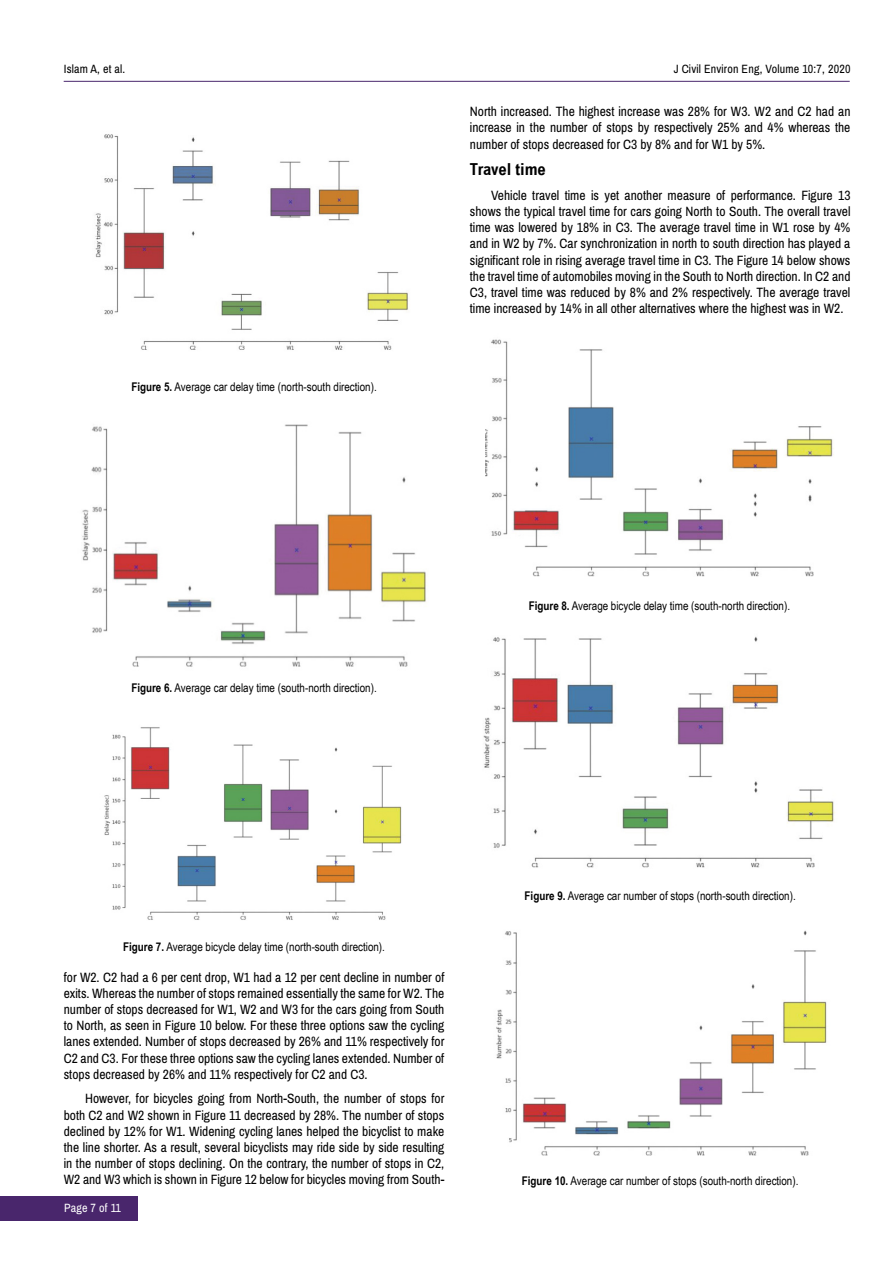
<style>
.page{position:relative;width:893px;height:1263px;background:#fff}
.page>*{position:absolute;margin:0;border:0;box-sizing:border-box;transform-origin:0 0}
.t1{font:700 condensed 16.5px "Arial";color:#000}
.t2{font:13.5px/16.2px "Archivo Narrow";color:#000;text-align:justify}
.t3{font:12px "Arial Narrow";color:#000}
.t4{font:12px "Archivo Narrow";letter-spacing:.015em;color:#000}
.t5{font:12px "Archivo Narrow";letter-spacing:.015em;color:#fff}
.s1{font-weight:700}
</style>
<div class="page">
<hr style="left:64px;top:81px;width:786px;height:1px;background:#49266c">
<div style="left:0;top:1196px;width:137px;height:24px;background:#49266c"></div>
<img style="left:95px;top:134px;width:314px;height:216px">
<img style="left:82px;top:424px;width:344px;height:243px">
<img style="left:104px;top:727px;width:298px;height:193px">
<img style="left:486px;top:339px;width:348px;height:238px">
<img style="left:483px;top:636px;width:352px;height:232px">
<img style="left:496px;top:930px;width:331px;height:226px">
<p class="t4" style="left:64px;top:61px;width:63px">Islam A, et al.</p>
<p class="t4" style="left:674px;top:61px;width:178px">J Civil Environ Eng, Volume 10:7, 2020</p>
<p class="t3" style="left:131px;top:378px;width:247px"><span class="s1">Figure 5.</span> Average car delay time (north-south direction).</p>
<p class="t2" style="left:470px;top:104px;width:382px">North increased. The highest increase was 28% for W3. W2 and C2 had an increase in the number of stops by respectively 25% and 4% whereas the number of stops decreased for C3 by 8% and for W1 by 5%.</p>
<p class="t1" style="left:470px;top:160px;width:77px">Travel time</p>
<p class="t2" style="left:470px;top:187px;width:382px;text-indent:21px">Vehicle travel time is yet another measure of performance. Figure 13 shows the typical travel time for cars going North to South. The overall travel time was lowered by 18% in C3. The average travel time in W1 rose by 4% and in W2 by 7%. Car synchronization in north to south direction has played a significant role in rising average travel time in C3. The Figure 14 below shows the travel time of automobiles moving in the South to North direction. In C2 and C3, travel time was reduced by 8% and 2% respectively. The average travel time increased by 14% in all other alternatives where the highest was in W2.</p>
<p class="t3" style="left:131px;top:679px;width:247px"><span class="s1">Figure 6.</span> Average car delay time (south-north direction).</p>
<p class="t3" style="left:529px;top:597px;width:263px"><span class="s1">Figure 8.</span> Average bicycle delay time (south-north direction).</p>
<p class="t3" style="left:123px;top:938px;width:263px"><span class="s1">Figure 7.</span> Average bicycle delay time (north-south direction).</p>
<p class="t2" style="left:64px;top:969px;width:382px">for W2. C2 had a 6 per cent drop, W1 had a 12 per cent decline in number of exits. Whereas the number of stops remained essentially the same for W2. The number of stops decreased for W1, W2 and W3 for the cars going from South to North, as seen in Figure 10 below. For these three options saw the cycling lanes extended. Number of stops decreased by 26% and 11% respectively for C2 and C3. For these three options saw the cycling lanes extended. Number of stops decreased by 26% and 11% respectively for C2 and C3.</p>
<p class="t2" style="left:64px;top:1091px;width:382px;text-indent:21px">However, for bicycles going from North-South, the number of stops for both C2 and W2 shown in Figure 11 decreased by 28%. The number of stops declined by 12% for W1. Widening cycling lanes helped the bicyclist to make the line shorter. As a result, several bicyclists may ride side by side resulting in the number of stops declining. On the contrary, the number of stops in C2, W2 and W3 which is shown in Figure 12 below for bicycles moving from South-</p>
<p class="t5" style="left:64px;top:1201px;width:59px">Page 7 of 11</p>
<p class="t3" style="left:525px;top:887px;width:273px"><span class="s1">Figure 9.</span> Average car number of stops (north-south direction).</p>
<p class="t3" style="left:522px;top:1172px;width:278px"><span class="s1">Figure 10.</span> Average car number of stops (south-north direction).</p>
</div>
